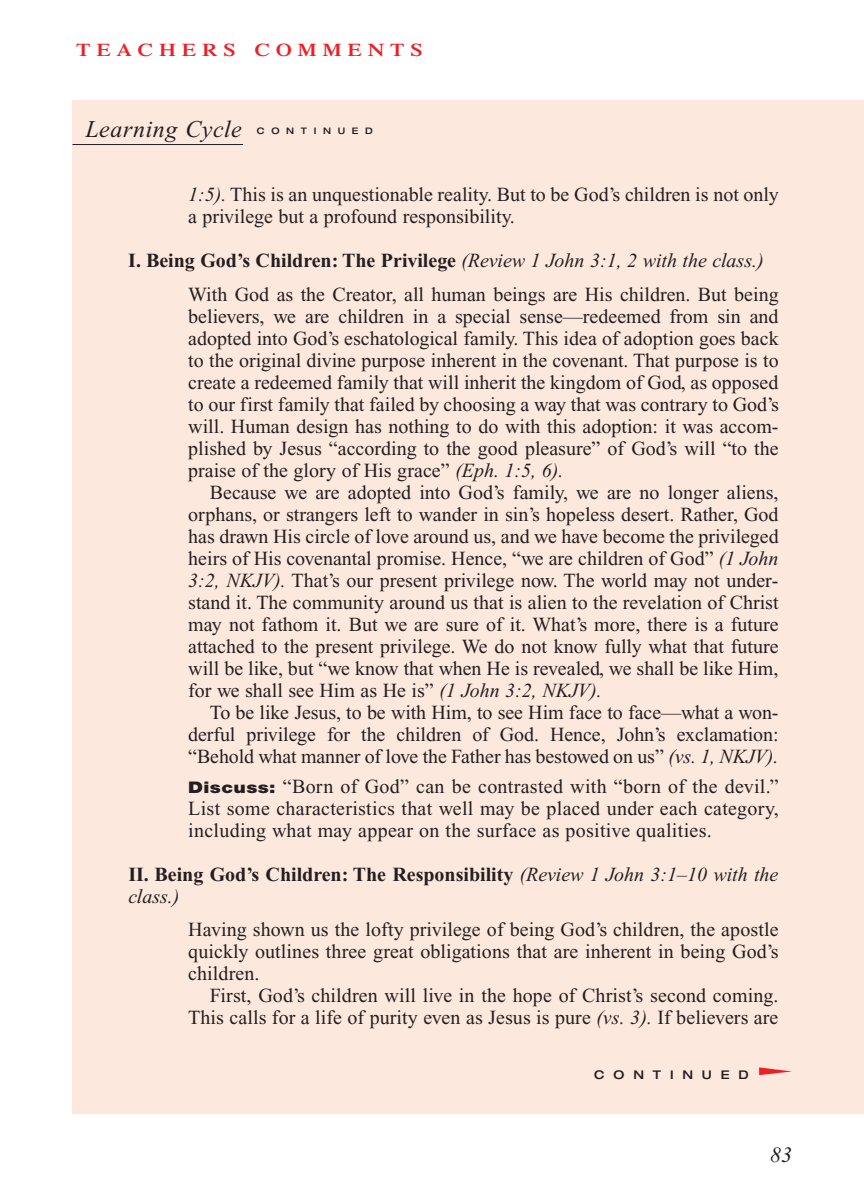
<style>
.page{position:relative;width:864px;height:1188px;background:#fff}
.page>*{position:absolute;margin:0;border:0;box-sizing:border-box;transform-origin:0 0}
.t1{font:italic 24px "Times New Roman";letter-spacing:.025em;color:#231f20}
.t2{font:italic 22px "Times New Roman";color:#231f20}
.t3{font:20px/22px "Times New Roman";color:#231f20;text-align:justify}
.t4{font:700 20px/22px "Times New Roman";color:#231f20}
.t5{font:600 18px "Times";letter-spacing:.265em;color:#ee1e24;scale:1.2 1}
.t6{font:500 expanded 12px "Helvetica Neue";letter-spacing:.74em;color:#231f20}
.t7{font:500 expanded 9px "Helvetica Neue";letter-spacing:.74em;color:#231f20}
.s1{font-style:italic}
.s2{font-weight:700}
.s3{font-family:"Helvetica Neue";font-weight:900;font-size:16px}
.s4{font-weight:400;font-style:italic}
</style>
<div class="page">
<div style="left:73px;top:100px;width:791px;height:1013px;background:#fde8dd"></div>
<svg style="left:759px;top:1067px;width:33px;height:8px"></svg>
<hr style="left:72px;top:144px;width:171px;height:1px;background:#231f20">
<p class="t5" style="left:76px;top:44px;width:290px">TEACHERS COMMENTS</p>
<p class="t1" style="left:85px;top:120px;width:158px">Learning Cycle</p>
<p class="t7" style="left:257px;top:128px;width:117px">CONTINUED</p>
<p class="t3" style="left:188px;top:185px;width:592px"><span class="s1">1:5).</span> This is an unquestionable reality. But to be God’s children is not only a privilege but a profound responsibility.</p>
<p class="t3" style="left:188px;top:246px;width:592px;line-height:33.6px;text-indent:-60px"><span class="s2">I. Being God’s Children: The Privilege</span> <span class="s1">(Review 1 John 3:1, 2 with the class.)<br></span>With God as the Creator, all human beings are His children. But being</p>
<p class="t3" style="left:188px;top:307px;width:592px">believers, we are children in a special sense—redeemed from sin and adopted into God’s eschatological family. This idea of adoption goes back to the original divine purpose inherent in the covenant. That purpose is to create a redeemed family that will inherit the kingdom of God, as opposed to our first family that failed by choosing a way that was contrary to God’s will. Human design has nothing to do with this adoption: it was accom&shy;plished by Jesus “according to the good pleasure” of God’s will “to the praise of the glory of His grace” <span class="s1">(Eph. 1:5, 6).</span></p>
<p class="t3" style="left:188px;top:483px;width:592px;text-indent:22px">Because we are adopted into God’s family, we are no longer aliens, orphans, or strangers left to wander in sin’s hopeless desert. Rather, God has drawn His circle of love around us, and we have become the privileged heirs of His covenantal promise. Hence, “we are children of God” <span class="s1">(1 John 3:2, NKJV).</span> That’s our present privilege now. The world may not under&shy;stand it. The community around us that is alien to the revelation of Christ may not fathom it. But we are sure of it. What’s more, there is a future attached to the present privilege. We do not know fully what that future will be like, but “we know that when He is revealed, we shall be like Him, for we shall see Him as He is” <span class="s1">(1 John 3:2, NKJV).</span></p>
<p class="t3" style="left:188px;top:703px;width:592px;text-indent:22px">To be like Jesus, to be with Him, to see Him face to face—what a won&shy;derful privilege for the children of God. Hence, John’s exclamation: “Behold what manner of love the Father has bestowed on us” <span class="s1">(vs. 1, NKJV).</span></p>
<p class="t3" style="left:188px;top:777px;width:592px"><span class="s3">Discuss:</span> “Born of God” can be contrasted with “born of the devil.” List some characteristics that well may be placed under each category, including what may appear on the surface as positive qualities.</p>
<p class="t4" style="left:128px;top:865px;width:652px">II. Being God’s Children: The Responsibility <span class="s4">(Review 1 John 3:1–10 with the class.)</span></p>
<p class="t3" style="left:188px;top:920px;width:592px">Having shown us the lofty privilege of being God’s children, the apostle quickly outlines three great obligations that are inherent in being God’s children.</p>
<p class="t3" style="left:188px;top:986px;width:592px;text-align:right">First, God’s children will live in the hope of Christ’s second coming.<br>This calls for a life of purity even as Jesus is pure <span class="s1">(vs. 3).</span> If believers are</p>
<p class="t6" style="left:594px;top:1070px;width:156px">CONTINUED</p>
<p class="t2" style="left:770px;top:1146px;width:23px">83</p>
</div>
